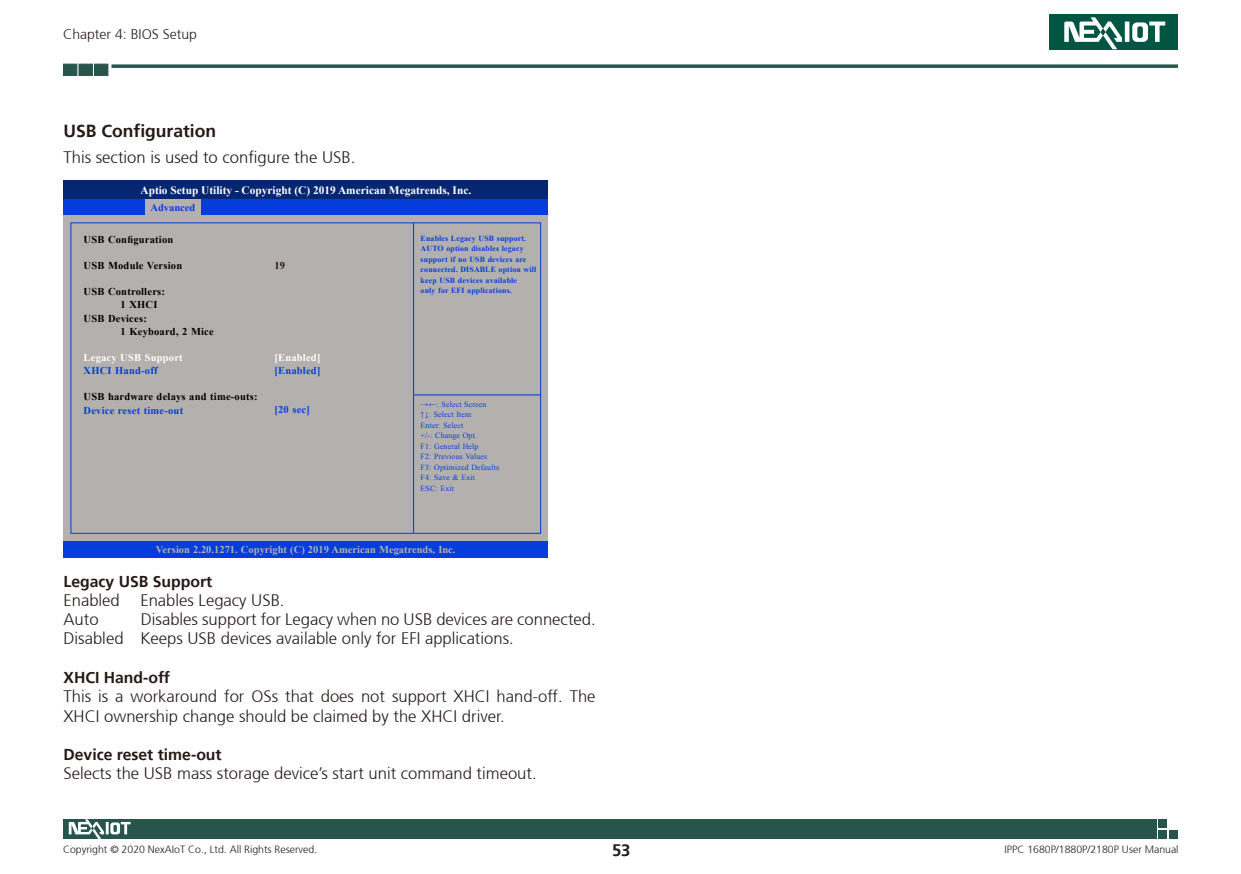
<style>
.page{position:relative;width:1241px;height:874px;background:#fff}
.page>*{position:absolute;margin:0;border:0;box-sizing:border-box;transform-origin:0 0}
.t1{font:700 17.5px "Frutiger 65";color:#231916}
.t2{font:300 16.62px/19.2px "Frutiger 45";color:#231916}
.t3{font:700 16.62px "Frutiger 65";color:#231916}
.t4{font:700 15.75px "Frutiger 65";color:#231916}
.t5{font:300 14px "Frutiger 45";color:#231916}
.t6{font:700 11.38px "Times New Roman";color:#fff}
.t7{font:700 10.5px "Times New Roman";letter-spacing:.02em;color:#020000}
.t8{font:300 10.5px "Frutiger 45";color:#231916}
.t9{font:700 10.5px "Times New Roman";color:#b3b0ae}
.t10{font:700 10.5px "Times New Roman";letter-spacing:.02em;color:#053ddd}
.t11{font:700 10.5px "Times New Roman";letter-spacing:.02em;color:#fff}
.t12{font:700 10.5px "Times New Roman";color:#053ddd}
.t13{font:700 10.5px "Times New Roman";color:#231916}
.t14{font:700 7.88px/10.5px "Times New Roman";letter-spacing:.02em;color:#053ddd}
.t15{font:7.88px/10.5px "Times New Roman";letter-spacing:.02em;color:#053ddd}
</style>
<div class="page">
<svg style="left:111px;top:64px;width:1066px;height:4px;background:#416960"></svg>
<div style="left:63px;top:64px;width:14px;height:12px;background:#27554b"></div>
<div style="left:79px;top:64px;width:14px;height:12px;background:#27554b"></div>
<div style="left:94px;top:64px;width:14px;height:12px;background:#27554b"></div>
<div style="left:1157px;top:819px;width:9px;height:8px;background:#27554b"></div>
<div style="left:1157px;top:829px;width:9px;height:9px;background:#27554b"></div>
<div style="left:1168px;top:829px;width:9px;height:9px;background:#27554b"></div>
<div style="left:63px;top:819px;width:1093px;height:19px;background:#27554b"></div>
<div style="left:1049px;top:14px;width:128px;height:35px;background:#005643"></div>
<svg style="left:1064px;top:17px;width:100px;height:32px"></svg>
<svg style="left:69px;top:819px;width:62px;height:19px"></svg>
<div style="left:63px;top:215px;width:485px;height:325px;background:#b3b0ae"></div>
<div style="left:64px;top:197px;width:484px;height:18px;background:#053ddd"></div>
<hr style="left:413px;top:223px;width:1px;height:309px;background:#053ddd">
<div style="left:145px;top:199px;width:55px;height:17px;background:#b3b0ae"></div>
<div style="left:63px;top:540px;width:485px;height:17px;background:#053ddd"></div>
<div style="left:64px;top:181px;width:484px;height:18px;background:#062671"></div>
<hr style="left:413px;top:394px;width:128px;height:1px;background:#053ddd">
<p class="t5" style="left:63px;top:26px;width:135px">Chapter 4: BIOS Setup</p>
<p class="t1" style="left:63px;top:121px;width:154px">USB Configuration</p>
<p class="t2" style="left:63px;top:148px;width:293px">This section is used to configure the USB.</p>
<p class="t6" style="left:140px;top:182px;width:332px">Aptio Setup Utility - Copyright (C) 2019 American Megatrends, Inc.</p>
<p class="t12" style="left:150px;top:200px;width:46px">Advanced</p>
<p class="t7" style="left:84px;top:232px;width:91px">USB Configuration</p>
<p class="t7" style="left:84px;top:258px;width:100px">USB Module Version</p>
<p class="t7" style="left:84px;top:284px;width:83px">USB Controllers:</p>
<p class="t7" style="left:121px;top:297px;width:38px">1 XHCI</p>
<p class="t7" style="left:84px;top:310px;width:65px">USB Devices:</p>
<p class="t7" style="left:121px;top:324px;width:95px">1 Keyboard, 2 Mice</p>
<p class="t11" style="left:84px;top:350px;width:101px">Legacy USB Support</p>
<p class="t10" style="left:84px;top:363px;width:75px">XHCI Hand-off</p>
<p class="t7" style="left:84px;top:389px;width:175px">USB hardware delays and time-outs:</p>
<p class="t10" style="left:84px;top:402px;width:101px">Device reset time-out</p>
<p class="t13" style="left:274px;top:258px;width:12px">19</p>
<p class="t11" style="left:274px;top:350px;width:48px">[Enabled]</p>
<p class="t10" style="left:274px;top:363px;width:48px">[Enabled]</p>
<p class="t10" style="left:274px;top:402px;width:37px">[20 sec]</p>
<p class="t14" style="left:420px;top:233px;width:117px">Enables Legacy USB support.<br>AUTO option disables legacy support if no USB devices are connected. DISABLE option will keep USB devices available<br>only for EFI applications.</p>
<p class="t15" style="left:420px;top:398px;width:80px">→←: Select Screen<br>↑↓: Select Item<br>Enter: Select<br>+/-: Change Opt.<br>F1: General Help<br>F2: Previous Values<br>F3: Optimized Defaults<br>F4: Save &amp; Exit<br>ESC: Exit</p>
<p class="t9" style="left:156px;top:541px;width:301px">Version 2.20.1271. Copyright (C) 2019 American Megatrends, Inc.</p>
<p class="t4" style="left:63px;top:571px;width:150px">Legacy USB Support</p>
<p class="t2" style="left:63px;top:590px;width:222px">Enabled Enables Legacy USB.<br>Auto</p>
<p class="t2" style="left:63px;top:609px;width:533px;text-indent:77px">Disables support for Legacy when no USB devices are connected.<br>Disabled Keeps USB devices available only for EFI applications.</p>
<p class="t4" style="left:63px;top:668px;width:108px">XHCI Hand-off</p>
<p class="t2" style="left:63px;top:686px;width:533px">This is a workaround for OSs that does not support XHCI hand-off. The<br>XHCI ownership change should be claimed by the XHCI driver.</p>
<p class="t4" style="left:63px;top:745px;width:160px">Device reset time-out</p>
<p class="t2" style="left:63px;top:763px;width:474px">Selects the USB mass storage device’s start unit command timeout.</p>
<p class="t8" style="left:63px;top:842px;width:256px">Copyright © 2020 NexAIoT Co., Ltd. All Rights Reserved.</p>
<p class="t3" style="left:612px;top:840px;width:20px">53</p>
<p class="t8" style="left:1004px;top:842px;width:175px">IPPC 1680P/1880P/2180P User Manual</p>
</div>
